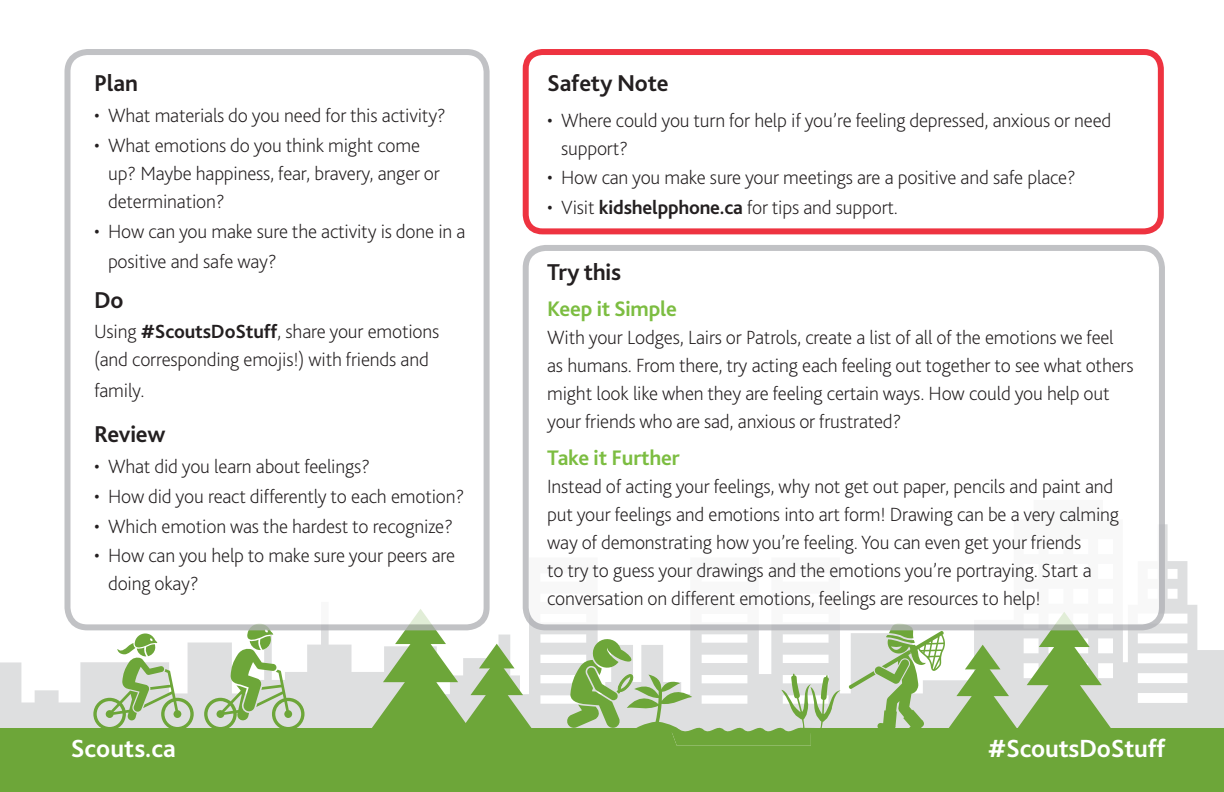
<style>
.page{position:relative;width:1224px;height:792px;background:#fff}
.page>*{position:absolute;margin:0;border:0;box-sizing:border-box;transform-origin:0 0}
.t1{font:700 26px "Bliss 2";letter-spacing:-.01em;color:#fff}
.t2{font:700 24px "Bliss 2";letter-spacing:-.01em;color:#231f20}
.t3{font:700 22px "Bliss 2";letter-spacing:-.01em;color:#7cbd41}
.t4{font:200 20px/28px "Bliss 2";letter-spacing:-.01em;color:#231f20}
.t5{font:300 20px "Bliss 2";color:#fff}
.s1{font-weight:700}
</style>
<div class="page">
<svg style="left:0;top:500px;width:1224px;height:228px"></svg>
<svg style="left:371px;top:609px;width:161px;height:119px"></svg>
<svg style="left:566px;top:637px;width:275px;height:91px"></svg>
<svg style="left:204px;top:630px;width:101px;height:98px"></svg>
<svg style="left:93px;top:632px;width:101px;height:96px"></svg>
<div style="left:0;top:728px;width:1224px;height:64px;background:#6da639"></div>
<svg style="left:849px;top:630px;width:265px;height:105px;background:#aec998"></svg>
<div style="left:67px;top:52px;width:420px;height:575px;background:#fff;border-radius:20px"></div>
<div style="left:64px;top:49px;width:426px;height:581px;border:6px solid #b2b3b7;border-radius:20px"></div>
<div style="left:523px;top:49px;width:641px;height:185px;border:6px solid #ee3340;border-radius:17px"></div>
<div style="left:526px;top:248px;width:636px;height:379px;background:#fff;border-radius:20px"></div>
<div style="left:523px;top:245px;width:642px;height:385px;border:6px solid #b2b3b7;border-radius:20px"></div>
<p class="t2" style="left:94px;top:68px;width:45px">Plan</p>
<p class="t4" style="left:94px;top:100px;width:353px">• What materials do you need for this activity?</p>
<p class="t4" style="left:108px;top:130px;width:333px;text-indent:-14px">• What emotions do you think might come up? Maybe happiness, fear, bravery, anger or determination?</p>
<p class="t4" style="left:108px;top:215px;width:359px;line-height:30.4px;text-indent:-14px">• How can you make sure the activity is done in a positive and safe way?</p>
<p class="t2" style="left:94px;top:285px;width:31px">Do</p>
<p class="t4" style="left:94px;top:317px;width:347px">Using <span class="s1">#ScoutsDoStuff</span>, share your emotions (and corresponding emojis!) with friends and</p>
<p class="t4" style="left:94px;top:376px;width:52px">family.</p>
<p class="t2" style="left:94px;top:420px;width:73px">Review</p>
<p class="t4" style="left:94px;top:452px;width:277px">• What did you learn about feelings?</p>
<p class="t4" style="left:94px;top:482px;width:372px">• How did you react differently to each emotion?</p>
<p class="t4" style="left:94px;top:511px;width:360px">• Which emotion was the hardest to recognize?</p>
<p class="t4" style="left:108px;top:541px;width:348px;text-indent:-14px">• How can you help to make sure your peers are doing okay?</p>
<p class="t2" style="left:547px;top:68px;width:123px">Safety Note</p>
<p class="t4" style="left:561px;top:105px;width:552px;text-indent:-14px">• Where could you turn for help if you’re feeling depressed, anxious or need support?</p>
<p class="t4" style="left:547px;top:163px;width:530px">• How can you make sure your meetings are a positive and safe place?</p>
<p class="t4" style="left:547px;top:192px;width:352px">• Visit <span class="s1">kidshelpphone.ca</span> for tips and support.</p>
<p class="t5" style="left:631px;top:185px;width:7px">•</p>
<p class="t2" style="left:547px;top:257px;width:75px">Try this</p>
<p class="t3" style="left:547px;top:295px;width:131px">Keep it Simple</p>
<p class="t4" style="left:547px;top:323px;width:588px">With your Lodges, Lairs or Patrols, create a list of all of the emotions we feel as humans. From there, try acting each feeling out together to see what others might look like when they are feeling certain ways. How could you help out your friends who are sad, anxious or frustrated?</p>
<p class="t3" style="left:547px;top:444px;width:134px">Take it Further</p>
<p class="t4" style="left:547px;top:472px;width:573px">Instead of acting your feelings, why not get out paper, pencils and paint and put your feelings and emotions into art form! Drawing can be a very calming way of demonstrating how you’re feeling. You can even get your friends<br>to try to guess your drawings and the emotions you’re portraying. Start a conversation on different emotions, feelings are resources to help!</p>
<h1 class="t1" style="left:71px;top:732px;width:107px">Scouts.ca</h1>
<h1 class="t1" style="left:988px;top:732px;width:179px">#ScoutsDoStuff</h1>
</div>
